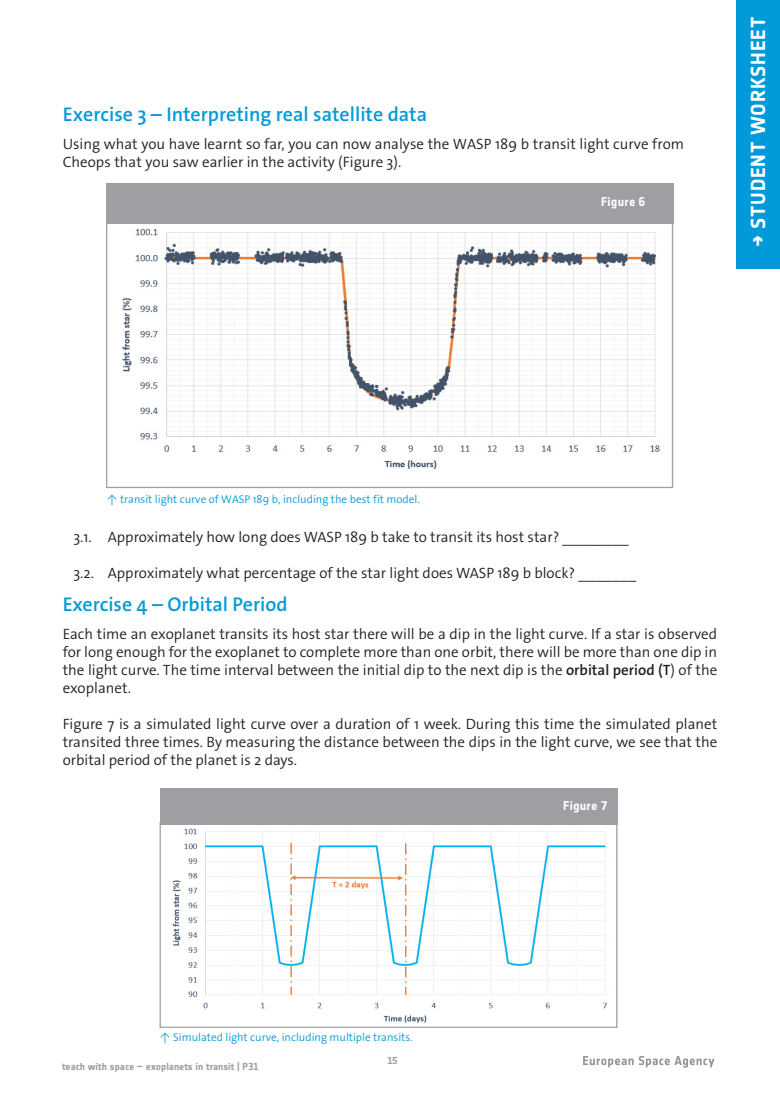
<style>
.page{position:relative;width:780px;height:1106px;background:#fff}
.page>*{position:absolute;margin:0;border:0;box-sizing:border-box;transform-origin:0 0}
.Text{font:600 20px "The Sans Os F";color:#069ad9}
.Sub-title{font:600 20px "The Sans Os F";color:#069ad9}
.t1{font:700 20px "Notes Esa";letter-spacing:.04em;color:#fff;scale:1.1 1}
.Text-2{font:300 15px/18px "The Sans Os F";color:#231f20;text-align:justify}
.t2{font:700 12.5px "Notes Esa";letter-spacing:.02em;color:#fff}
.t3{font:300 11.25px "The Sans Os F";color:#069ad9}
.t4{font:700 10px "Notes Esa";color:#9d9fa2}
.t5{font:10px "Notes Style Bold Tf";color:#9d9fa2}
.s1{font-weight:600}
</style>
<div class="page">
<svg style="left:583px;top:1056px;width:131px;height:11px"></svg>
<img style="left:108px;top:223px;width:563px;height:246px">
<div style="left:106px;top:183px;width:567px;height:40px;background:#9d9fa2"></div>
<img style="left:161px;top:824px;width:454px;height:199px">
<div style="left:159px;top:788px;width:458px;height:36px;background:#9d9fa2"></div>
<div style="left:735px;top:0;width:45px;height:269px;background:#009ada"></div>
<p class="Text" style="left:63px;top:101px;width:366px">Exercise 3 – Interpreting real satellite data</p>
<p class="Text-2" style="left:63px;top:135px;width:623px">Using what you have learnt so far, you can now analyse the WASP 189 b transit light curve from<br>Cheops that you saw earlier in the activity (Figure 3).</p>
<p class="t2" style="left:601px;top:194px;width:46px">Figure 6</p>
<h1 class="t1" style="left:746px;top:247px;width:211px;rotate:-90deg">→ STUDENT WORKSHEET</h1>
<p class="t3" style="left:106px;top:492px;width:315px">↑ transit light curve of WASP 189 b, including the best fit model.</p>
<p class="Text-2" style="left:73px;top:528px;width:556px">3.1. Approximately how long does WASP 189 b take to transit its host star? ________</p>
<p class="Text-2" style="left:73px;top:564px;width:564px">3.2. Approximately what percentage of the star light does WASP 189 b block? _______</p>
<p class="Sub-title" style="left:63px;top:591px;width:226px">Exercise 4 – Orbital Period</p>
<p class="Text-2" style="left:63px;top:625px;width:656px">Each time an exoplanet transits its host star there will be a dip in the light curve. If a star is observed for long enough for the exoplanet to complete more than one orbit, there will be more than one dip in the light curve. The time interval between the initial dip to the next dip is the <span class="s1">orbital period (T</span>) of the exoplanet.</p>
<p class="Text-2" style="left:63px;top:715px;width:656px">Figure 7 is a simulated light curve over a duration of 1 week. During this time the simulated planet transited three times. By measuring the distance between the dips in the light curve, we see that the orbital period of the planet is 2 days.</p>
<p class="t3" style="left:159px;top:1030px;width:254px">↑ Simulated light curve, including multiple transits.</p>
<p class="t4" style="left:62px;top:1060px;width:198px">teach with space – exoplanets in transit | P31</p>
<p class="t5" style="left:387px;top:1054px;width:11px">15</p>
<p class="t2" style="left:563px;top:798px;width:46px">Figure 7</p>
</div>
